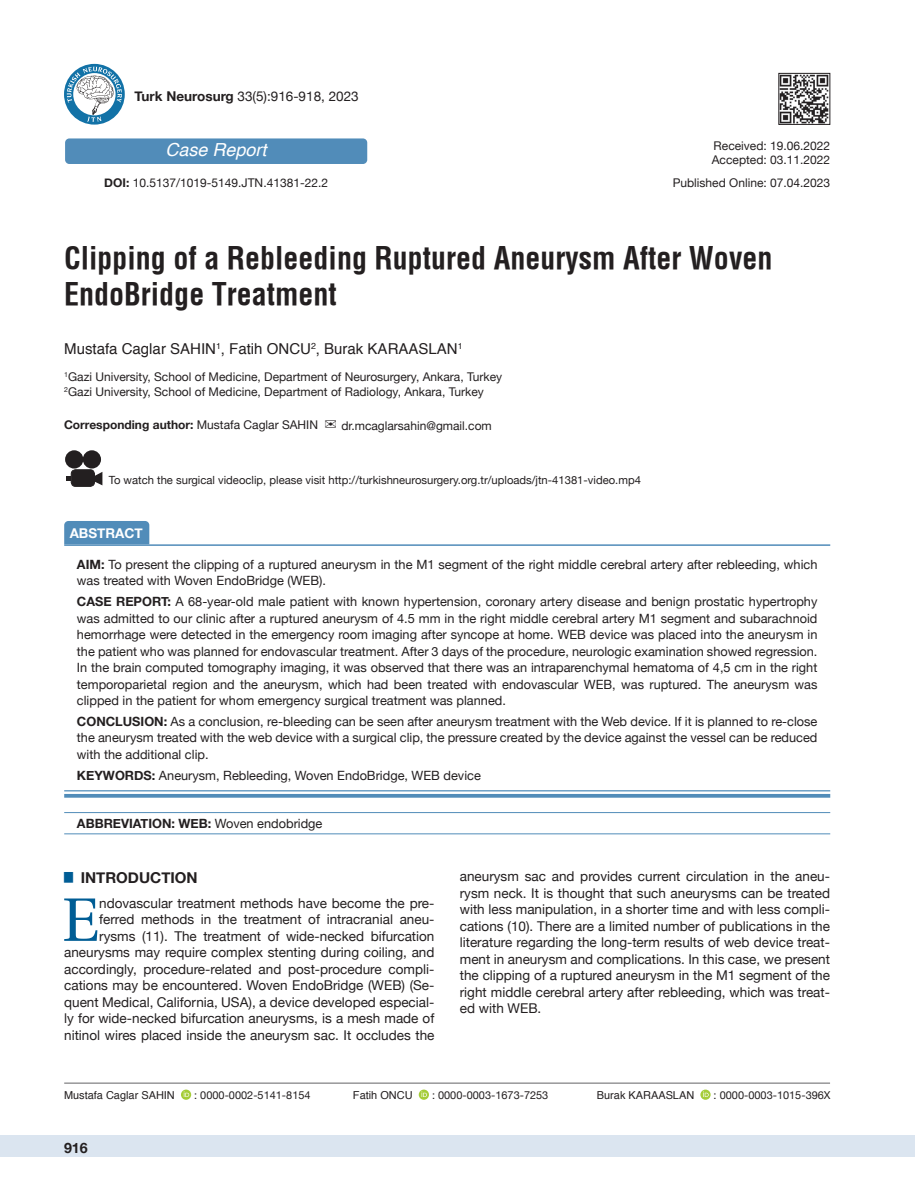
<style>
.page{position:relative;width:915px;height:1191px;background:#fff}
.page>*{position:absolute;margin:0;border:0;box-sizing:border-box;transform-origin:0 0}
.t1{font:61.2px "Utopia";color:#005d95}
.t2{font:700 30px/36px "Helvetica Condens";color:#231f20}
.t3{font:italic 18px "Helvetica";color:#fff}
.t4{font:15px "Helvetica";color:#231f20}
.t5{font:700 15px "Helvetica Neue";color:#231f20}
.t6{font:700 14.25px "Helvetica Neue";color:#231f20}
.t7{font:13.5px/16.5px "Helvetica Neue";color:#231f20;text-align:justify}
.t8{font:700 13.5px "Helvetica Neue";color:#fff}
.t9{font:12.75px/16.5px "Helvetica Neue";color:#231f20;text-align:justify}
.t10{font:700 12.75px "Helvetica Neue";color:#231f20}
.t11{font:12px/14.4px "Helvetica Neue";color:#231f20}
.t12{font:700 12px "Helvetica Neue";color:#231f20}
.t13{font:11.25px "Helvetica Neue";color:#231f20}
.t14{font:10.95px "Helvetica Neue";color:#231f20}
.t15{font:10.95px "Helvetica";color:#231f20}
.s1{font-weight:700}
.s2{font-weight:400}
</style>
<div class="page">
<div style="left:0;top:1135px;width:914px;height:22px;background:#dbe5f0"></div>
<hr style="left:64px;top:1082px;width:765px;height:1px;background:#636366">
<div style="left:64px;top:521px;width:85px;height:23px;background:#518cb9"></div>
<svg style="left:64px;top:791px;width:766px;height:1px"></svg>
<hr style="left:64px;top:544px;width:766px;height:2px;background:#518cb9">
<hr style="left:64px;top:790px;width:766px;height:1px;background:#518cb9">
<hr style="left:64px;top:794px;width:766px;height:3px;background:#518cb9">
<hr style="left:64px;top:812px;width:766px;height:1px;background:#518cb9">
<hr style="left:64px;top:833px;width:766px;height:1px;background:#518cb9">
<img style="left:780px;top:75px;width:47px;height:48px">
<div style="left:778px;top:73px;width:51px;height:52px;border:1px solid #231f20"></div>
<svg style="left:700px;top:1089px;width:10px;height:10px"></svg>
<svg style="left:703px;top:1091px;width:5px;height:6px"></svg>
<svg style="left:181px;top:1089px;width:10px;height:10px"></svg>
<svg style="left:184px;top:1091px;width:5px;height:6px"></svg>
<svg style="left:418px;top:1089px;width:11px;height:10px"></svg>
<svg style="left:421px;top:1091px;width:6px;height:6px"></svg>
<svg style="left:64px;top:64px;width:61px;height:61px"></svg>
<svg style="left:67px;top:67px;width:55px;height:55px"></svg>
<div style="left:65px;top:138px;width:302px;height:26px;background:#518cb9;border-radius:4px"></div>
<div style="left:65px;top:450px;width:18px;height:18px;background:#231f20;border-radius:50%"></div>
<div style="left:83px;top:450px;width:18px;height:18px;background:#231f20;border-radius:50%"></div>
<div style="left:71px;top:470px;width:23px;height:16px;background:#231f20;border-radius:4px"></div>
<div style="left:71px;top:469px;width:24px;height:17px;border:1px solid #231f20;border-radius:4px"></div>
<svg style="left:66px;top:476px;width:5px;height:5px"></svg>
<svg style="left:93px;top:472px;width:9px;height:13px"></svg>
<p class="t7" style="left:134px;top:89px;width:225px"><span class="s1">Turk Neurosurg</span> 33(5):916-918, 2023</p>
<h3 class="t3" style="left:165px;top:136px;width:103px">Case Report</h3>
<p class="t11" style="left:104px;top:177px;width:225px"><span class="s1">DOI:</span> 10.5137/1019-5149.JTN.41381-22.2</p>
<p class="t11" style="left:711px;top:139px;width:120px">Received: 19.06.2022<br>Accepted: 03.11.2022</p>
<p class="t11" style="left:672px;top:176px;width:159px">Published Online: 07.04.2023</p>
<h2 class="t2" style="left:64px;top:240px;width:709px">Clipping of a Rebleeding Ruptured Aneurysm After Woven<br>EndoBridge Treatment</h2>
<p class="t4" style="left:64px;top:337px;width:400px">Mustafa Caglar SAHIN<sup>1</sup>, Fatih ONCU<sup>2</sup>, Burak KARAASLAN<sup>1</sup></p>
<p class="t11" style="left:64px;top:370px;width:439px"><sup>1</sup>Gazi University, School of Medicine, Department of Neurosurgery, Ankara, Turkey<br><sup>2</sup>Gazi University, School of Medicine, Department of Radiology, Ankara, Turkey</p>
<p class="t12" style="left:64px;top:415px;width:255px">Corresponding author: <span class="s2">Mustafa Caglar SAHIN</span></p>
<p class="t11" style="left:341px;top:419px;width:152px">dr.mcaglarsahin@gmail.com</p>
<p class="t13" style="left:109px;top:471px;width:533px">To watch the surgical videoclip, please visit http://turkishneurosurgery.org.tr/uploads/jtn-41381-video.mp4</p>
<p class="t8" style="left:70px;top:522px;width:75px">ABSTRACT</p>
<p class="t9" style="left:77px;top:557px;width:741px"><span class="s1">AIM:</span> To present the clipping of a ruptured aneurysm in the M1 segment of the right middle cerebral artery after rebleeding, which was treated with Woven EndoBridge (WEB).</p>
<p class="t9" style="left:77px;top:594px;width:741px"><span class="s1">CASE REPORT:</span> A 68-year-old male patient with known hypertension, coronary artery disease and benign prostatic hypertrophy was admitted to our clinic after a ruptured aneurysm of 4.5 mm in the right middle cerebral artery M1 segment and subarachnoid hemorrhage were detected in the emergency room imaging after syncope at home. WEB device was placed into the aneurysm in the patient who was planned for endovascular treatment. After 3 days of the procedure, neurologic examination showed regression.<br>In the brain computed tomography imaging, it was observed that there was an intraparenchymal hematoma of 4,5 cm in the right temporoparietal region and the aneurysm, which had been treated with endovascular WEB, was ruptured. The aneurysm was clipped in the patient for whom emergency surgical treatment was planned.</p>
<p class="t9" style="left:77px;top:714px;width:741px"><span class="s1">CONCLUSION:</span> As a conclusion, re-bleeding can be seen after aneurysm treatment with the Web device. If it is planned to re-close the aneurysm treated with the web device with a surgical clip, the pressure created by the device against the vessel can be reduced with the additional clip.</p>
<p class="t9" style="left:77px;top:767px;width:405px"><span class="s1">KEYWORDS:</span> Aneurysm, Rebleeding, Woven EndoBridge, WEB device</p>
<p class="t10" style="left:77px;top:813px;width:247px">ABBREVIATION: WEB: <span class="s2">Woven endobridge</span></p>
<p class="t5" style="left:64px;top:865px;width:135px"><sup>█</sup> INTRODUCTION</p>
<h1 class="t1" style="left:62px;top:884px;width:39px">E</h1>
<p class="t7" style="left:64px;top:895px;width:371px;text-align:right">ndovascular treatment methods have become the pre&shy;ferred methods in the treatment of intracranial aneu&shy;rysms (11). The treatment of wide-necked bifurcation aneurysms may require complex stenting during coiling, and accordingly, procedure-related and post-procedure compli&shy;cations may be encountered. Woven EndoBridge (WEB) (Se&shy;quent Medical, California, USA), a device developed especial&shy;ly for wide-necked bifurcation aneurysms, is a mesh made of nitinol wires placed inside the aneurysm sac. It occludes the</p>
<p class="t7" style="left:459px;top:868px;width:371px">aneurysm sac and provides current circulation in the aneu&shy;rysm neck. It is thought that such aneurysms can be treated with less manipulation, in a shorter time and with less compli&shy;cations (10). There are a limited number of publications in the literature regarding the long-term results of web device treat&shy;ment in aneurysm and complications. In this case, we present the clipping of a ruptured aneurysm in the M1 segment of the right middle cerebral artery after rebleeding, which was treat&shy;ed with WEB.</p>
<p class="t15" style="left:64px;top:1086px;width:112px">Mustafa Caglar SAHIN</p>
<p class="t14" style="left:194px;top:1087px;width:118px">: 0000-0002-5141-8154</p>
<p class="t15" style="left:353px;top:1086px;width:61px">Fatih ONCU</p>
<p class="t14" style="left:432px;top:1087px;width:118px">: 0000-0003-1673-7253</p>
<p class="t15" style="left:596px;top:1086px;width:99px">Burak KARAASLAN</p>
<p class="t14" style="left:713px;top:1087px;width:118px">: 0000-0003-1015-396X</p>
<p class="t6" style="left:64px;top:1137px;width:25px">916</p>
</div>
